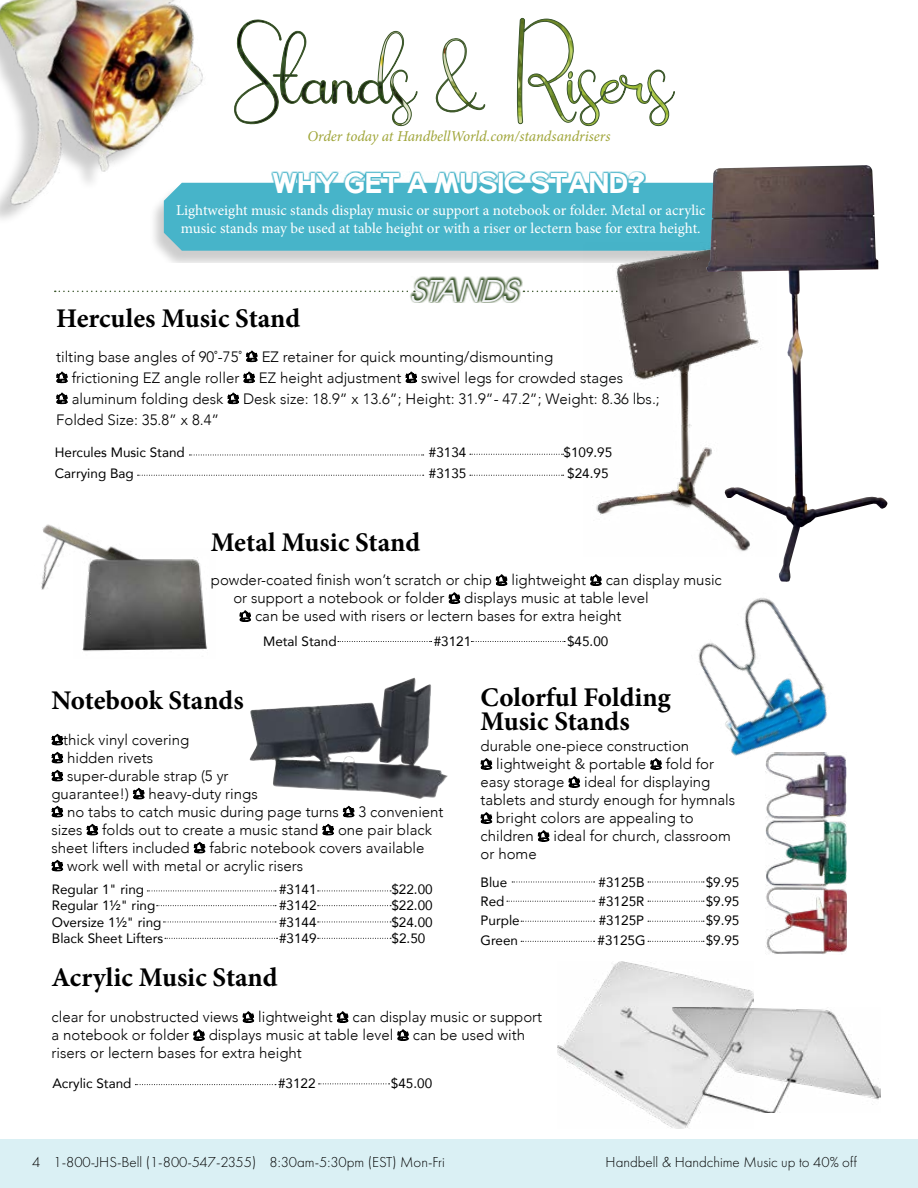
<style>
.page{position:relative;width:918px;height:1188px;background:#fff}
.page>*{position:absolute;margin:0;border:0;box-sizing:border-box;transform-origin:0 0}
.t1{font:italic 30px "Avant Garde LT";color:#f1f3f5}
.t2{font:700 28.5px "Random Nine";color:#fff}
.t3{font:700 27px/24px "Minion Pro";color:#000}
.t4{font:300 15px/18px "Avenir";color:#000101}
.t5{font:15px/18px "Minion Pro";color:#fff;text-align:center}
.t6{font:300 15px "Futura PT";color:#000}
.t7{font:italic 15px "Minion Pro";letter-spacing:-.005em;color:#9fa538}
.t8{font:13.5px "Avenir";color:#000}
.s1{font-family:"Arial";font-weight:900}
</style>
<div class="page">
<div style="left:0;top:1139px;width:918px;height:49px;background:#daf0f4"></div>
<img style="left:41px;top:524px;width:76px;height:66px">
<div style="left:149px;top:185px;width:633px;height:77px;background:#000;opacity:.2"></div>
<div style="left:280px;top:183px;width:426px;height:68px;background:#47b4c9"></div>
<svg style="left:55px;top:291px;width:353px;height:1px"></svg>
<svg style="left:523px;top:291px;width:58px;height:1px"></svg>
<img style="left:583px;top:243px;width:123px;height:273px">
<img style="left:706px;top:165px;width:182px;height:417px">
<img style="left:558px;top:962px;width:196px;height:167px">
<img style="left:672px;top:1007px;width:209px;height:106px">
<img style="left:766px;top:784px;width:80px;height:170px">
<img style="left:698px;top:598px;width:149px;height:186px">
<img style="left:249px;top:686px;width:199px;height:113px">
<svg style="left:410px;top:276px;width:113px;height:27px"></svg>
<svg style="left:280px;top:171px;width:366px;height:25px;background:#67c1d2"></svg>
<svg style="left:189px;top:455px;width:235px;height:1px"></svg>
<svg style="left:138px;top:475px;width:286px;height:1px"></svg>
<svg style="left:470px;top:475px;width:94px;height:1px"></svg>
<svg style="left:470px;top:454px;width:94px;height:1px"></svg>
<svg style="left:471px;top:641px;width:94px;height:1px"></svg>
<svg style="left:147px;top:891px;width:129px;height:1px"></svg>
<svg style="left:318px;top:891px;width:73px;height:1px"></svg>
<svg style="left:512px;top:882px;width:83px;height:1px"></svg>
<svg style="left:648px;top:882px;width:56px;height:1px"></svg>
<svg style="left:507px;top:901px;width:88px;height:1px"></svg>
<svg style="left:648px;top:901px;width:56px;height:1px"></svg>
<svg style="left:521px;top:921px;width:74px;height:1px"></svg>
<svg style="left:648px;top:921px;width:56px;height:1px"></svg>
<svg style="left:521px;top:941px;width:74px;height:1px"></svg>
<svg style="left:648px;top:941px;width:56px;height:1px"></svg>
<svg style="left:318px;top:905px;width:73px;height:1px"></svg>
<svg style="left:157px;top:905px;width:119px;height:1px"></svg>
<svg style="left:318px;top:922px;width:73px;height:1px"></svg>
<svg style="left:163px;top:922px;width:113px;height:1px"></svg>
<svg style="left:318px;top:938px;width:73px;height:1px"></svg>
<svg style="left:319px;top:1084px;width:71px;height:1px"></svg>
<svg style="left:165px;top:938px;width:113px;height:1px"></svg>
<svg style="left:135px;top:1084px;width:141px;height:1px"></svg>
<svg style="left:338px;top:641px;width:94px;height:1px"></svg>
<svg style="left:280px;top:18px;width:395px;height:108px"></svg>
<img style="left:0;top:0;width:280px;height:263px">
<img style="left:73px;top:549px;width:134px;height:103px">
<p class="t7" style="left:308px;top:126px;width:304px">Order today at HandbellWorld.com/standsandrisers</p>
<h2 class="t2" style="left:273px;top:167px;width:374px">WHY GET A MUSIC STAND<span class="s1">?</span></h2>
<p class="t5" style="left:176px;top:201px;width:531px">Lightweight music stands display music or support a notebook or folder. Metal or acrylic music stands may be used at table height or with a riser or lectern base for extra height.</p>
<h1 class="t1" style="left:410px;top:273px;width:118px">STANDS</h1>
<h3 class="t3" style="left:56px;top:306px;width:246px">Hercules Music Stand</h3>
<p class="t4" style="left:56px;top:347px;width:187px">tilting base angles of 90˚-75˚</p>
<p class="t4" style="left:262px;top:347px;width:293px">EZ retainer for quick mounting/dismounting</p>
<p class="t4" style="left:72px;top:368px;width:169px">frictioning EZ angle roller</p>
<p class="t4" style="left:259px;top:368px;width:144px">EZ height adjustment</p>
<p class="t4" style="left:421px;top:368px;width:204px">swivel legs for crowded stages</p>
<p class="t4" style="left:72px;top:389px;width:153px">aluminum folding desk</p>
<p class="t4" style="left:243px;top:389px;width:418px">Desk size: 18.9” x 13.6”; Height: 31.9”- 47.2”; Weight: 8.36 lbs.;</p>
<p class="t4" style="left:56px;top:410px;width:165px">Folded Size: 35.8” x 8.4”</p>
<p class="t8" style="left:55px;top:442px;width:132px">Hercules Music Stand</p>
<p class="t8" style="left:429px;top:442px;width:39px">#3134</p>
<p class="t8" style="left:564px;top:442px;width:50px">$109.95</p>
<p class="t8" style="left:55px;top:462px;width:81px">Carrying Bag</p>
<p class="t8" style="left:429px;top:462px;width:39px">#3135</p>
<p class="t8" style="left:567px;top:462px;width:43px">$24.95</p>
<h3 class="t3" style="left:211px;top:530px;width:211px">Metal Music Stand</h3>
<p class="t4" style="left:211px;top:571px;width:282px">powder-coated finish won’t scratch or chip</p>
<p class="t4" style="left:511px;top:571px;width:76px">lightweight</p>
<p class="t4" style="left:606px;top:571px;width:118px">can display music</p>
<p class="t4" style="left:233px;top:589px;width:213px">or support a notebook or folder</p>
<p class="t4" style="left:255px;top:589px;width:395px;text-indent:209px">displays music at table level can be used with risers or lectern bases for extra height</p>
<p class="t8" style="left:263px;top:630px;width:75px">Metal Stand</p>
<p class="t8" style="left:434px;top:630px;width:39px">#3121</p>
<p class="t8" style="left:567px;top:630px;width:43px">$45.00</p>
<h3 class="t3" style="left:51px;top:688px;width:194px">Notebook Stands</h3>
<p class="t4" style="left:63px;top:731px;width:128px">thick vinyl covering</p>
<p class="t4" style="left:67px;top:749px;width:88px">hidden rivets</p>
<p class="t4" style="left:67px;top:767px;width:163px">super-durable strap (5 yr</p>
<p class="t4" style="left:51px;top:785px;width:79px">guarantee!)</p>
<p class="t4" style="left:67px;top:785px;width:273px;text-align:center">heavy-duty rings<br>no tabs to catch music during page turns</p>
<p class="t4" style="left:359px;top:803px;width:87px">3 convenient</p>
<p class="t4" style="left:51px;top:821px;width:33px">sizes</p>
<p class="t4" style="left:102px;top:821px;width:218px">folds out to create a music stand</p>
<p class="t4" style="left:338px;top:821px;width:95px">one pair black</p>
<p class="t4" style="left:51px;top:839px;width:140px">sheet lifters included</p>
<p class="t4" style="left:67px;top:839px;width:359px;text-indent:142px">fabric notebook covers available work well with metal or acrylic risers</p>
<p class="t8" style="left:52px;top:879px;width:94px">Regular 1" ring</p>
<p class="t8" style="left:279px;top:879px;width:39px">#3141</p>
<p class="t8" style="left:391px;top:879px;width:43px">$22.00</p>
<p class="t8" style="left:52px;top:894px;width:105px">Regular 1½" ring</p>
<p class="t8" style="left:279px;top:894px;width:39px">#3142</p>
<p class="t8" style="left:391px;top:894px;width:43px">$22.00</p>
<p class="t8" style="left:52px;top:911px;width:111px">Oversize 1½" ring</p>
<p class="t8" style="left:279px;top:911px;width:39px">#3144</p>
<p class="t8" style="left:391px;top:911px;width:43px">$24.00</p>
<p class="t8" style="left:52px;top:927px;width:113px">Black Sheet Lifters</p>
<p class="t8" style="left:279px;top:927px;width:39px">#3149</p>
<p class="t8" style="left:392px;top:927px;width:35px">$2.50</p>
<h3 class="t3" style="left:481px;top:685px;width:192px">Colorful Folding<br>Music Stands</h3>
<p class="t4" style="left:496px;top:737px;width:195px;text-indent:-16px">durable one-piece construction lightweight &amp; portable</p>
<p class="t4" style="left:666px;top:755px;width:50px">fold for</p>
<p class="t4" style="left:481px;top:773px;width:85px">easy storage</p>
<p class="t4" style="left:584px;top:773px;width:128px">ideal for displaying</p>
<p class="t4" style="left:481px;top:791px;width:256px">tablets and sturdy enough for hymnals</p>
<p class="t4" style="left:496px;top:809px;width:199px">bright colors are appealing to</p>
<p class="t4" style="left:481px;top:827px;width:55px">children</p>
<p class="t4" style="left:553px;top:827px;width:179px">ideal for church, classroom</p>
<p class="t4" style="left:481px;top:845px;width:58px">or home</p>
<p class="t8" style="left:481px;top:871px;width:28px">Blue</p>
<p class="t8" style="left:599px;top:871px;width:48px">#3125B</p>
<p class="t8" style="left:706px;top:871px;width:35px">$9.95</p>
<p class="t8" style="left:481px;top:890px;width:26px">Red</p>
<p class="t8" style="left:599px;top:890px;width:47px">#3125R</p>
<p class="t8" style="left:706px;top:890px;width:35px">$9.95</p>
<p class="t8" style="left:481px;top:910px;width:41px">Purple</p>
<p class="t8" style="left:599px;top:910px;width:47px">#3125P</p>
<p class="t8" style="left:706px;top:910px;width:35px">$9.95</p>
<p class="t8" style="left:481px;top:929px;width:39px">Green</p>
<p class="t8" style="left:598px;top:929px;width:50px">#3125G</p>
<p class="t8" style="left:706px;top:929px;width:35px">$9.95</p>
<h3 class="t3" style="left:52px;top:965px;width:228px">Acrylic Music Stand</h3>
<p class="t4" style="left:52px;top:1008px;width:189px">clear for unobstructed views</p>
<p class="t4" style="left:258px;top:1008px;width:76px">lightweight</p>
<p class="t4" style="left:352px;top:1008px;width:191px">can display music or support</p>
<p class="t4" style="left:52px;top:1026px;width:139px">a notebook or folder</p>
<p class="t4" style="left:209px;top:1026px;width:186px">displays music at table level</p>
<p class="t4" style="left:413px;top:1026px;width:114px">can be used with</p>
<p class="t4" style="left:52px;top:1044px;width:252px">risers or lectern bases for extra height</p>
<p class="t8" style="left:52px;top:1073px;width:81px">Acrylic Stand</p>
<p class="t8" style="left:278px;top:1073px;width:39px">#3122</p>
<p class="t8" style="left:391px;top:1073px;width:43px">$45.00</p>
<p class="t6" style="left:32px;top:1153px;width:414px">4 1-800-JHS-Bell (1-800-547-2355) 8:30am-5:30pm (EST) Mon-Fri</p>
<p class="t6" style="left:606px;top:1153px;width:253px">Handbell &amp; Handchime Music up to 40% off</p>
</div>
